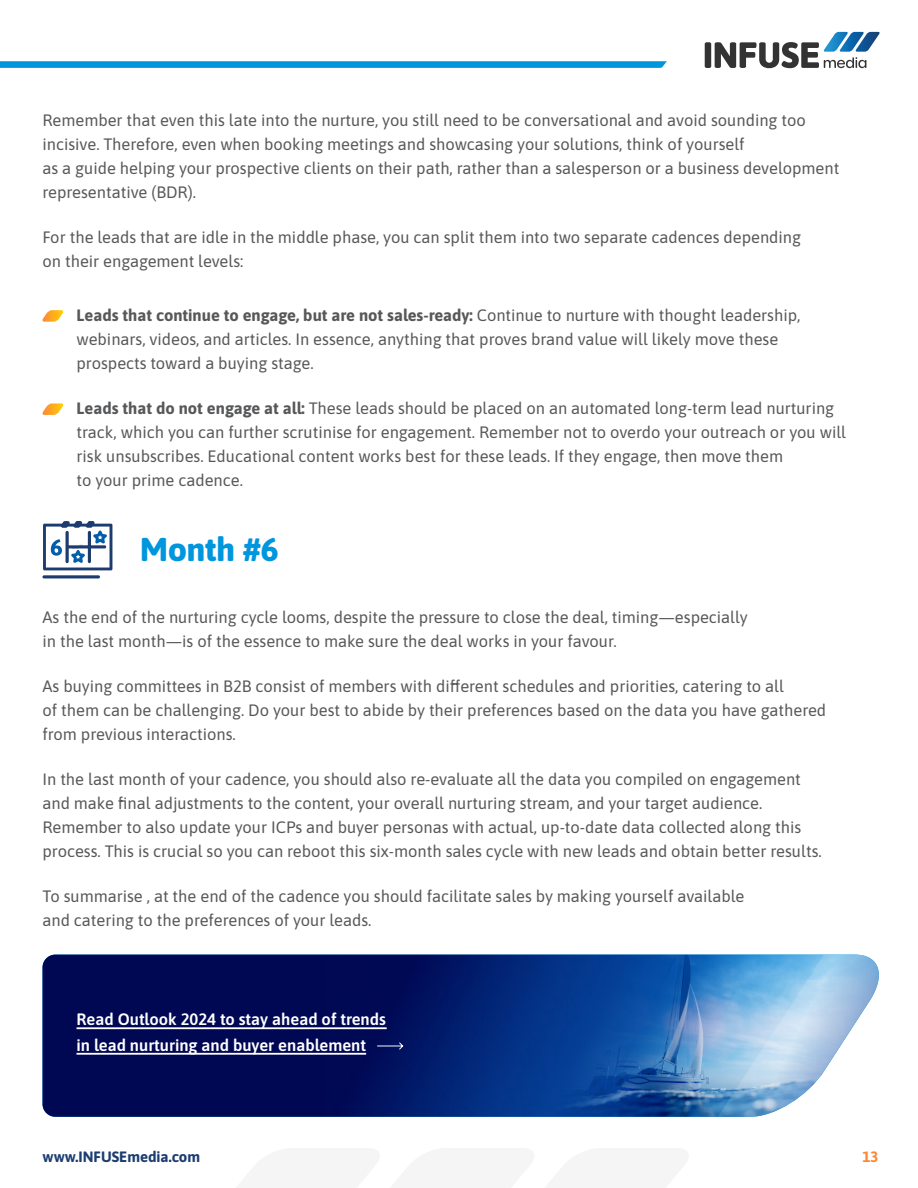
<style>
.page{position:relative;width:918px;height:1188px;background:#fff}
.page>*{position:absolute;margin:0;border:0;box-sizing:border-box;transform-origin:0 0}
.t1{font:33px "Asap";color:#0096de}
.t2{font:16.5px/24px "Asap";color:#57585a}
.t3{font:16.5px/25.5px "Asap";color:#fff}
.t4{font:15px "Asap";color:#1c3d70}
.t5{font:15px "Asap";color:#fe8636}
</style>
<div class="page">
<svg style="left:43px;top:521px;width:69px;height:57px"></svg>
<img style="left:43px;top:955px;width:836px;height:162px">
<hr style="left:77px;top:1027px;width:310px;height:2px;background:#fff">
<hr style="left:77px;top:1053px;width:289px;height:2px;background:#fff">
<svg style="left:377px;top:1042px;width:26px;height:8px"></svg>
<svg style="left:42px;top:310px;width:22px;height:12px"></svg>
<svg style="left:42px;top:403px;width:22px;height:12px"></svg>
<svg style="left:705px;top:32px;width:175px;height:36px"></svg>
<svg style="left:0;top:61px;width:667px;height:7px"></svg>
<p class="t2" style="left:43px;top:107px;width:798px">Remember that even this late into the nurture, you still need to be conversational and avoid sounding too incisive. Therefore, even when booking meetings and showcasing your solutions, think of yourself<br>as a guide helping your prospective clients on their path, rather than a salesperson or a business development representative (BDR).</p>
<p class="t2" style="left:43px;top:224px;width:760px">For the leads that are idle in the middle phase, you can split them into two separate cadences depending on their engagement levels:</p>
<p class="t2" style="left:77px;top:302px;width:725px">Leads that continue to engage, but are not sales-ready: Continue to nurture with thought leadership, webinars, videos, and articles. In essence, anything that proves brand value will likely move these prospects toward a buying stage.</p>
<p class="t2" style="left:77px;top:395px;width:771px">Leads that do not engage at all: These leads should be placed on an automated long-term lead nurturing track, which you can further scrutinise for engagement. Remember not to overdo your outreach or you will risk unsubscribes. Educational content works best for these leads. If they engage, then move them<br>to your prime cadence.</p>
<p class="t1" style="left:140px;top:526px;width:140px">Month #6</p>
<p class="t2" style="left:43px;top:604px;width:707px">As the end of the nurturing cycle looms, despite the pressure to close the deal, timing—especially in the last month—is of the essence to make sure the deal works in your favour.</p>
<p class="t2" style="left:43px;top:673px;width:785px">As buying committees in B2B consist of members with different schedules and priorities, catering to all<br>of them can be challenging. Do your best to abide by their preferences based on the data you have gathered from previous interactions.</p>
<p class="t2" style="left:43px;top:766px;width:781px">In the last month of your cadence, you should also re-evaluate all the data you compiled on engagement and make final adjustments to the content, your overall nurturing stream, and your target audience.<br>Remember to also update your ICPs and buyer personas with actual, up-to-date data collected along this process. This is crucial so you can reboot this six-month sales cycle with new leads and obtain better results.</p>
<p class="t2" style="left:43px;top:884px;width:703px">To summarise , at the end of the cadence you should facilitate sales by making yourself available and catering to the preferences of your leads.</p>
<p class="t3" style="left:77px;top:1006px;width:311px">Read Outlook 2024 to stay ahead of trends in lead nurturing and buyer enablement</p>
<p class="t4" style="left:43px;top:1146px;width:159px">www.INFUSEmedia.com</p>
<p class="t5" style="left:863px;top:1146px;width:18px">13</p>
</div>
